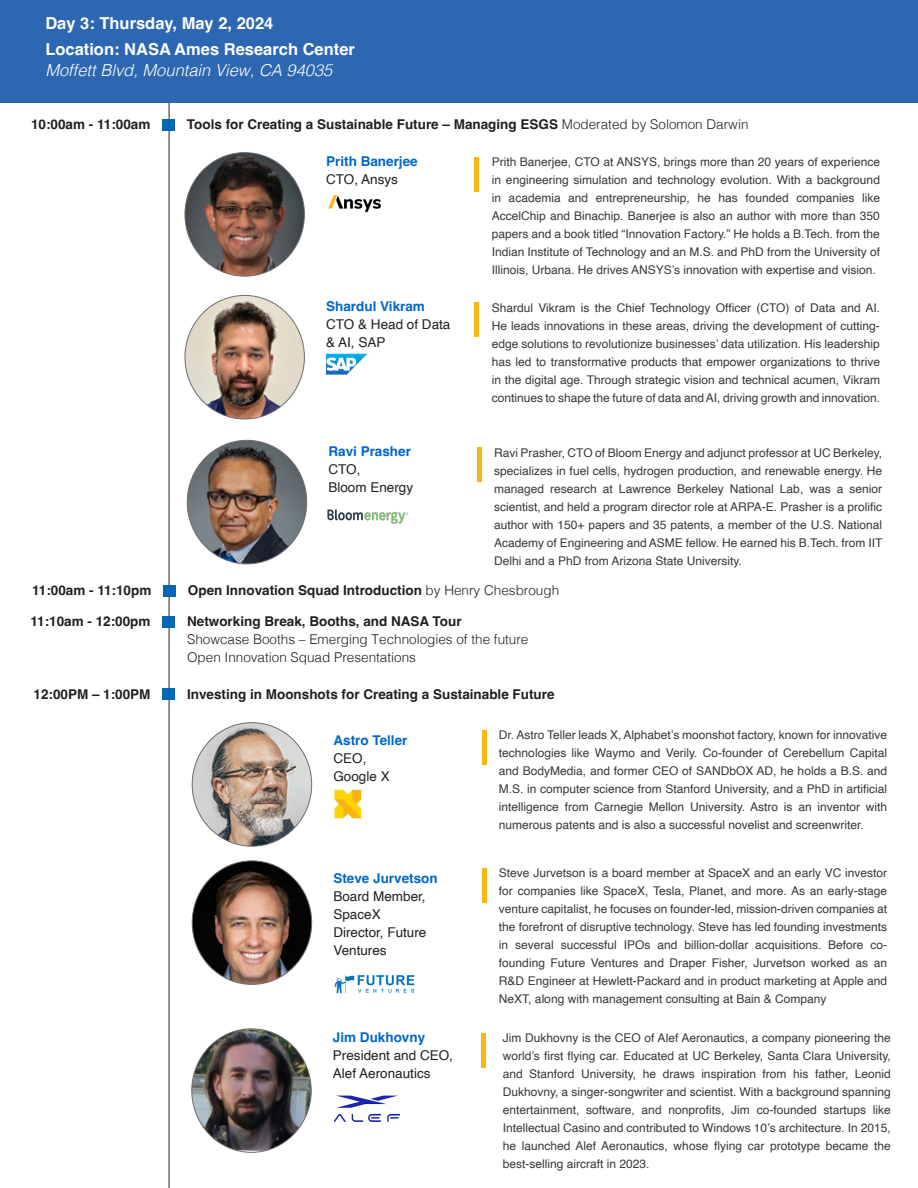
<style>
.page{position:relative;width:918px;height:1188px;background:#fff}
.page>*{position:absolute;margin:0;border:0;box-sizing:border-box;transform-origin:0 0}
.t1{font:700 16.5px "Helvetica";color:#fff}
.t2{font:italic 300 16.5px "Helvetica";color:#fff}
.t3{font:700 13.5px "Helvetica";color:#231f20}
.t4{font:13.5px/18px "Helvetica";color:#231f20}
.t5{font:300 13.5px "Helvetica";color:#231f20}
.t6{font:700 13.5px "Helvetica";color:#06c}
.t7{font:12px/18px "Helvetica";color:#383838;text-align:justify}
.s1{font-weight:300}
</style>
<div class="page">
<hr style="left:169px;top:72px;width:1px;height:1116px;background:#231f20">
<div style="left:162px;top:119px;width:13px;height:12px;background:#0166b3"></div>
<div style="left:162px;top:688px;width:13px;height:12px;background:#0166b3"></div>
<div style="left:162px;top:616px;width:13px;height:12px;background:#0166b3"></div>
<hr style="left:482px;top:730px;width:4px;height:34px;background:#fdb515">
<img style="left:192px;top:723px;width:120px;height:123px">
<hr style="left:475px;top:157px;width:4px;height:34px;background:#fdb515">
<img style="left:185px;top:153px;width:119px;height:123px">
<img style="left:328px;top:195px;width:53px;height:18px">
<hr style="left:475px;top:303px;width:4px;height:34px;background:#fdb515">
<img style="left:185px;top:295px;width:119px;height:124px">
<img style="left:325px;top:353px;width:44px;height:21px">
<hr style="left:477px;top:448px;width:4px;height:34px;background:#fdb515">
<img style="left:187px;top:440px;width:120px;height:124px">
<hr style="left:482px;top:868px;width:4px;height:35px;background:#fdb515">
<img style="left:192px;top:861px;width:120px;height:123px">
<div style="left:0;top:0;width:918px;height:103px;background:#2e67b1"></div>
<img style="left:328px;top:510px;width:80px;height:13px">
<img style="left:334px;top:789px;width:28px;height:30px">
<div style="left:163px;top:585px;width:13px;height:11px;background:#0166b3"></div>
<img style="left:334px;top:975px;width:81px;height:19px">
<hr style="left:482px;top:1033px;width:4px;height:35px;background:#fdb515">
<img style="left:192px;top:1029px;width:119px;height:122px">
<img style="left:335px;top:1095px;width:65px;height:27px">
<p class="t1" style="left:45px;top:14px;width:230px">Day 3: Thursday, May 2, 2024</p>
<p class="t1" style="left:45px;top:39px;width:311px">Location: NASA Ames Research Center</p>
<p class="t2" style="left:45px;top:56px;width:289px">Moffett Blvd, Mountain View, CA 94035</p>
<p class="t3" style="left:31px;top:116px;width:121px">10:00am - 11:00am</p>
<p class="t3" style="left:187px;top:116px;width:563px">Tools for Creating a Sustainable Future – Managing ESGS <span class="s1">Moderated by Solomon Darwin</span></p>
<p class="t6" style="left:326px;top:153px;width:93px">Prith Banerjee</p>
<p class="t4" style="left:326px;top:170px;width:73px">CTO, Ansys</p>
<p class="t7" style="left:492px;top:153px;width:390px">Prith Banerjee, CTO at ANSYS, brings more than 20 years of experience in engineering simulation and technology evolution. With a background in academia and entrepreneurship, he has founded companies like AccelChip and Binachip. Banerjee is also an author with more than 350 papers and a book titled “Innovation Factory.” He holds a B.Tech. from the Indian Institute of Technology and an M.S. and PhD from the University of Illinois, Urbana. He drives ANSYS’s innovation with expertise and vision.</p>
<p class="t6" style="left:326px;top:298px;width:100px">Shardul Vikram</p>
<p class="t4" style="left:326px;top:316px;width:126px">CTO &amp; Head of Data &amp; AI, SAP</p>
<p class="t6" style="left:328px;top:443px;width:84px">Ravi Prasher</p>
<p class="t4" style="left:328px;top:461px;width:34px">CTO,</p>
<p class="t4" style="left:328px;top:479px;width:86px">Bloom Energy</p>
<p class="t7" style="left:492px;top:299px;width:390px">Shardul Vikram is the Chief Technology Officer (CTO) of Data and AI.<br>He leads innovations in these areas, driving the development of cutting&shy;edge solutions to revolutionize businesses’ data utilization. His leadership has led to transformative products that empower organizations to thrive in the digital age. Through strategic vision and technical acumen, Vikram continues to shape the future of data and AI, driving growth and innovation.</p>
<p class="t7" style="left:494px;top:444px;width:390px">Ravi Prasher, CTO of Bloom Energy and adjunct professor at UC Berkeley, specializes in fuel cells, hydrogen production, and renewable energy. He managed research at Lawrence Berkeley National Lab, was a senior scientist, and held a program director role at ARPA-E. Prasher is a prolific author with 150+ papers and 35 patents, a member of the U.S. National Academy of Engineering and ASME fellow. He earned his B.Tech. from IIT Delhi and a PhD from Arizona State University.</p>
<p class="t3" style="left:32px;top:582px;width:121px">11:00am - 11:10pm</p>
<p class="t3" style="left:188px;top:582px;width:373px">Open Innovation Squad Introduction <span class="s1">by Henry Chesbrough</span></p>
<p class="t3" style="left:31px;top:613px;width:122px">11:10am - 12:00pm</p>
<p class="t3" style="left:34px;top:686px;width:119px">12:00PM – 1:00PM</p>
<p class="t3" style="left:187px;top:613px;width:276px">Networking Break, Booths, and NASA Tour</p>
<p class="t5" style="left:187px;top:628px;width:343px">Showcase Booths – Emerging Technologies of the future</p>
<p class="t5" style="left:187px;top:646px;width:230px">Open Innovation Squad Presentations</p>
<p class="t3" style="left:187px;top:686px;width:369px">Investing in Moonshots for Creating a Sustainable Future</p>
<p class="t6" style="left:333px;top:732px;width:76px">Astro Teller</p>
<p class="t4" style="left:333px;top:749px;width:35px">CEO,</p>
<p class="t4" style="left:333px;top:767px;width:58px">Google X</p>
<p class="t7" style="left:499px;top:726px;width:390px">Dr. Astro Teller leads X, Alphabet’s moonshot factory, known for innovative technologies like Waymo and Verily. Co-founder of Cerebellum Capital and BodyMedia, and former CEO of SANDbOX AD, he holds a B.S. and M.S. in computer science from Stanford University, and a PhD in artificial intelligence from Carnegie Mellon University. Astro is an inventor with numerous patents and is also a successful novelist and screenwriter.</p>
<p class="t6" style="left:333px;top:870px;width:106px">Steve Jurvetson</p>
<p class="t4" style="left:333px;top:887px;width:94px">Board Member,<br>SpaceX</p>
<p class="t4" style="left:333px;top:923px;width:95px">Director, Future<br>Ventures</p>
<p class="t6" style="left:333px;top:1029px;width:94px">Jim Dukhovny</p>
<p class="t4" style="left:333px;top:1046px;width:122px">President and CEO,</p>
<p class="t4" style="left:333px;top:1064px;width:99px">Alef Aeronautics</p>
<p class="t7" style="left:499px;top:864px;width:390px">Steve Jurvetson is a board member at SpaceX and an early VC investor for companies like SpaceX, Tesla, Planet, and more. As an early-stage venture capitalist, he focuses on founder-led, mission-driven companies at the forefront of disruptive technology. Steve has led founding investments in several successful IPOs and billion-dollar acquisitions. Before co&shy;founding Future Ventures and Draper Fisher, Jurvetson worked as an R&amp;D Engineer at Hewlett-Packard and in product marketing at Apple and NeXT, along with management consulting at Bain &amp; Company</p>
<p class="t7" style="left:503px;top:1030px;width:390px">Jim Dukhovny is the CEO of Alef Aeronautics, a company pioneering the world’s first flying car. Educated at UC Berkeley, Santa Clara University, and Stanford University, he draws inspiration from his father, Leonid Dukhovny, a singer-songwriter and scientist. With a background spanning entertainment, software, and nonprofits, Jim co-founded startups like Intellectual Casino and contributed to Windows 10’s architecture. In 2015, he launched Alef Aeronautics, whose flying car prototype became the best-selling aircraft in 2023.</p>
</div>
